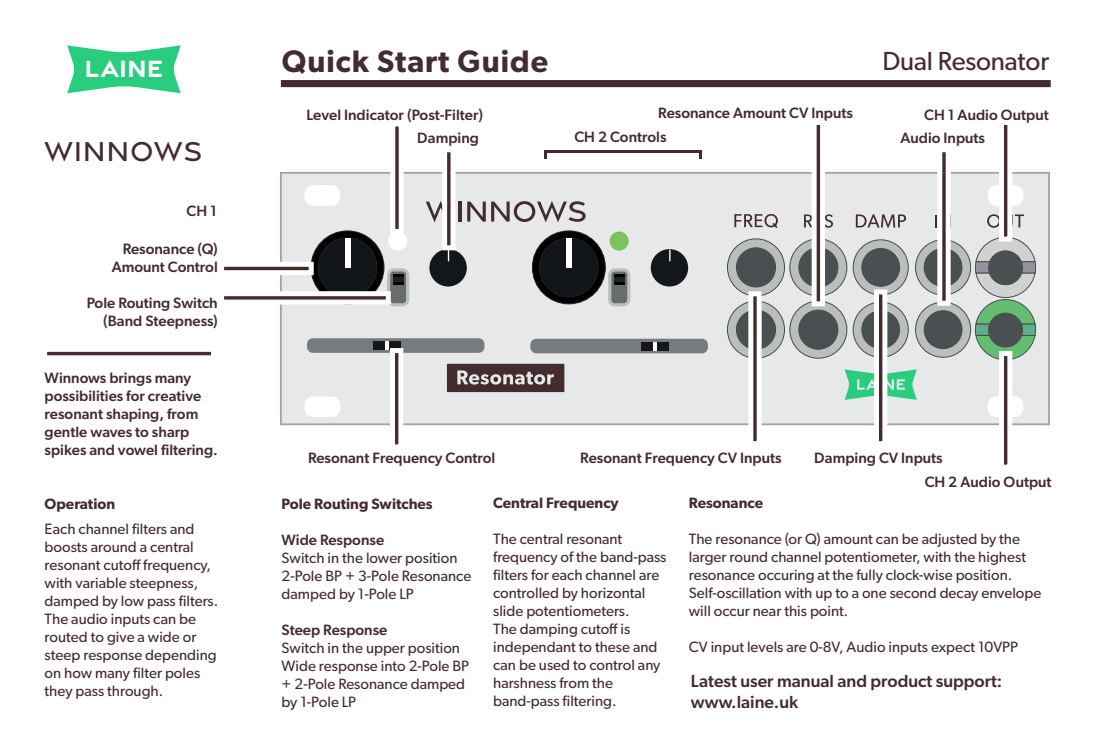
<style>
.page{position:relative;width:1106px;height:752px;background:#fff}
.page>*{position:absolute;margin:0;border:0;box-sizing:border-box;transform-origin:0 0}
.t1{font:600 31px "Gibson";letter-spacing:.03em;color:#432c2d}
.t2{font:500 29.5px "Gravesend Sans";letter-spacing:.025em;color:#432c2d}
.t3{font:26.25px "Gibson";letter-spacing:-.005em;color:#432c2d}
.t4{font:700 25.25px "Gravesend Sans";color:#fff}
.t5{font:500 17.5px/21px "Gibson";color:#432c2d}
.t6{font:15px/18px "Gibson";color:#432c2d}
.t7{font:500 15px/18px "Gibson";color:#432c2d;text-align:right}
.t8{font:600 15px "Gibson";color:#432c2d}
</style>
<div class="page">
<div style="left:491px;top:504px;width:17px;height:18px;border:2px solid #639a6d;border-radius:50%"></div>
<svg style="left:67px;top:45px;width:114px;height:48px"></svg>
<div style="left:281px;top:80px;width:769px;height:7px;background:#432c2d"></div>
<div style="left:280px;top:172px;width:769px;height:253px;background:#e7e8e9;border:2px solid #aaa097"></div>
<div style="left:304px;top:185px;width:36px;height:21px;background:#fff;border-radius:8px"></div>
<div style="left:304px;top:396px;width:36px;height:21px;background:#fff;border-radius:8px"></div>
<div style="left:987px;top:185px;width:36px;height:21px;background:#fff;border-radius:8px"></div>
<div style="left:987px;top:396px;width:36px;height:21px;background:#fff;border-radius:8px"></div>
<svg style="left:915px;top:240px;width:55px;height:55px"></svg>
<div style="left:915px;top:239px;width:55px;height:56px;border:1px solid #4a4c4b;border-radius:50%"></div>
<div style="left:924px;top:248px;width:38px;height:38px;background:#4a5051;border-radius:50%"></div>
<div style="left:924px;top:248px;width:38px;height:38px;border:1px solid #4a4c4b;border-radius:50%"></div>
<svg style="left:915px;top:302px;width:55px;height:55px"></svg>
<div style="left:915px;top:302px;width:55px;height:55px;border:1px solid #4a4c4b;border-radius:50%"></div>
<div style="left:924px;top:310px;width:38px;height:38px;background:#4a5051;border-radius:50%"></div>
<div style="left:924px;top:310px;width:38px;height:38px;border:1px solid #4a4c4b;border-radius:50%"></div>
<svg style="left:844px;top:369px;width:72px;height:30px"></svg>
<svg style="left:975px;top:237px;width:61px;height:123px"></svg>
<svg style="left:734px;top:214px;width:44px;height:14px"></svg>
<svg style="left:853px;top:302px;width:55px;height:55px"></svg>
<div style="left:853px;top:302px;width:55px;height:55px;border:1px solid #4a4c4b;border-radius:50%"></div>
<div style="left:861px;top:310px;width:38px;height:38px;background:#4a5051;border-radius:50%"></div>
<div style="left:861px;top:310px;width:38px;height:38px;border:1px solid #4a4c4b;border-radius:50%"></div>
<svg style="left:853px;top:240px;width:55px;height:55px"></svg>
<div style="left:853px;top:239px;width:55px;height:56px;border:1px solid #4a4c4b;border-radius:50%"></div>
<div style="left:861px;top:248px;width:38px;height:38px;background:#4a5051;border-radius:50%"></div>
<div style="left:861px;top:248px;width:38px;height:38px;border:1px solid #4a4c4b;border-radius:50%"></div>
<svg style="left:789px;top:301px;width:58px;height:57px"></svg>
<div style="left:789px;top:301px;width:58px;height:57px;border:1px solid #4a4c4b;border-radius:50%"></div>
<div style="left:798px;top:310px;width:40px;height:39px;background:#4a5051;border-radius:50%"></div>
<div style="left:798px;top:310px;width:40px;height:39px;border:1px solid #4a4c4b;border-radius:50%"></div>
<svg style="left:789px;top:239px;width:58px;height:57px"></svg>
<div style="left:798px;top:248px;width:40px;height:39px;background:#4a5051;border-radius:50%"></div>
<div style="left:798px;top:247px;width:40px;height:40px;border:1px solid #4a4c4b;border-radius:50%"></div>
<svg style="left:727px;top:239px;width:57px;height:57px"></svg>
<div style="left:727px;top:238px;width:57px;height:58px;border:1px solid #4a4c4b;border-radius:50%"></div>
<div style="left:736px;top:248px;width:39px;height:39px;background:#4a5051;border-radius:50%"></div>
<div style="left:736px;top:247px;width:39px;height:40px;border:1px solid #4a4c4b;border-radius:50%"></div>
<svg style="left:727px;top:301px;width:57px;height:57px"></svg>
<div style="left:727px;top:301px;width:57px;height:57px;border:1px solid #4a4c4b;border-radius:50%"></div>
<div style="left:736px;top:310px;width:39px;height:39px;background:#4a5051;border-radius:50%"></div>
<div style="left:736px;top:310px;width:39px;height:39px;border:1px solid #4a4c4b;border-radius:50%"></div>
<svg style="left:804px;top:214px;width:29px;height:13px"></svg>
<svg style="left:426px;top:201px;width:16px;height:21px"></svg>
<hr style="left:459px;top:201px;width:3px;height:20px;background:#432c2d">
<svg style="left:467px;top:201px;width:118px;height:21px"></svg>
<svg style="left:935px;top:214px;width:16px;height:13px"></svg>
<svg style="left:987px;top:214px;width:37px;height:13px"></svg>
<svg style="left:855px;top:214px;width:51px;height:13px"></svg>
<div style="left:307px;top:338px;width:177px;height:14px;background:#787b7d;border-radius:6px"></div>
<div style="left:374px;top:341px;width:27px;height:8px;background:#14171a"></div>
<svg style="left:386px;top:341px;width:3px;height:8px"></svg>
<svg style="left:311px;top:231px;width:73px;height:73px"></svg>
<div style="left:318px;top:238px;width:59px;height:59px;background:#111519;border:1px solid #231f20;border-radius:50%"></div>
<div style="left:345px;top:238px;width:6px;height:29px;background:#fff"></div>
<div style="left:530px;top:338px;width:178px;height:15px;background:#787b7d;border-radius:6px"></div>
<svg style="left:637px;top:338px;width:58px;height:16px"></svg>
<svg style="left:532px;top:231px;width:73px;height:73px"></svg>
<div style="left:539px;top:238px;width:59px;height:59px;background:#111519;border:1px solid #231f20;border-radius:50%"></div>
<div style="left:566px;top:238px;width:6px;height:29px;background:#fff"></div>
<div style="left:609px;top:231px;width:19px;height:19px;background:#7bc35c;border-radius:50%"></div>
<div style="left:650px;top:249px;width:38px;height:37px;background:#14171a;border-radius:50%"></div>
<svg style="left:595px;top:268px;width:35px;height:38px"></svg>
<svg style="left:614px;top:274px;width:10px;height:11px"></svg>
<hr style="left:614px;top:277px;width:10px;height:4px;background:#1e2225">
<svg style="left:387px;top:268px;width:22px;height:38px"></svg>
<svg style="left:393px;top:274px;width:10px;height:11px"></svg>
<hr style="left:393px;top:277px;width:10px;height:4px;background:#1e2225">
<div style="left:388px;top:231px;width:19px;height:19px;background:#fff;border-radius:50%"></div>
<svg style="left:418px;top:241px;width:146px;height:152px"></svg>
<svg style="left:224px;top:262px;width:90px;height:13px"></svg>
<svg style="left:390px;top:126px;width:14px;height:108px;fill:#fff"></svg>
<svg style="left:442px;top:152px;width:13px;height:98px"></svg>
<svg style="left:811px;top:125px;width:14px;height:181px;fill:#fff"></svg>
<svg style="left:937px;top:152px;width:13px;height:153px;background:#cdc7c7"></svg>
<svg style="left:999px;top:125px;width:13px;height:116px"></svg>
<svg style="left:999px;top:351px;width:13px;height:114px"></svg>
<svg style="left:224px;top:291px;width:167px;height:13px;fill:#fff"></svg>
<svg style="left:47px;top:351px;width:165px;height:5px"></svg>
<svg style="left:390px;top:348px;width:13px;height:97px"></svg>
<svg style="left:748px;top:291px;width:13px;height:151px;background:#cdc7c8"></svg>
<svg style="left:874px;top:289px;width:13px;height:153px;background:#cfc9c9"></svg>
<svg style="left:544px;top:153px;width:2px;height:6px"></svg>
<svg style="left:699px;top:153px;width:2px;height:6px"></svg>
<hr style="left:544px;top:150px;width:157px;height:3px;background:#432c2d">
<h3 class="t4" style="left:85px;top:52px;width:80px">LAINE</h3>
<h1 class="t1" style="left:282px;top:42px;width:268px">Quick Start Guide</h1>
<h3 class="t3" style="left:882px;top:45px;width:168px">Dual Resonator</h3>
<h2 class="t2" style="left:45px;top:133px;width:159px">WINNOWS</h2>
<p class="t7" style="left:187px;top:201px;width:32px">CH 1</p>
<p class="t7" style="left:112px;top:239px;width:108px">Resonance (Q)<br>Amount Control</p>
<p class="t7" style="left:87px;top:294px;width:133px">Pole Routing Switch (Band Steepness)</p>
<p class="t7" style="left:45px;top:368px;width:175px;text-align:left">Winnows brings many possibilities for creative resonant shaping, from gentle waves to sharp spikes and vowel filtering.</p>
<p class="t8" style="left:45px;top:494px;width:72px">Operation</p>
<p class="t6" style="left:45px;top:519px;width:175px">Each channel filters and boosts around a central resonant cutoff frequency, with variable steepness, damped by low pass filters.<br>The audio inputs can be routed to give a wide or steep response depending on how many filter poles they pass through.</p>
<p class="t7" style="left:306px;top:105px;width:178px">Level Indicator (Post-Filter)</p>
<p class="t7" style="left:417px;top:128px;width:63px">Damping</p>
<p class="t7" style="left:658px;top:104px;width:196px">Resonance Amount CV Inputs</p>
<p class="t7" style="left:924px;top:105px;width:126px">CH 1 Audio Output</p>
<p class="t7" style="left:574px;top:127px;width:94px">CH 2 Controls</p>
<p class="t7" style="left:900px;top:128px;width:86px">Audio Inputs</p>
<p class="t7" style="left:308px;top:448px;width:189px">Resonant Frequency Control</p>
<p class="t7" style="left:580px;top:448px;width:203px">Resonant Frequency CV Inputs</p>
<p class="t7" style="left:814px;top:448px;width:130px">Damping CV Inputs</p>
<p class="t7" style="left:924px;top:472px;width:128px">CH 2 Audio Output</p>
<p class="t8" style="left:281px;top:494px;width:152px">Pole Routing Switches</p>
<p class="t7" style="left:281px;top:530px;width:104px">Wide Response</p>
<p class="t6" style="left:281px;top:548px;width:191px">Switch in the lower position<br>2-Pole BP + 3-Pole Resonance damped by 1-Pole LP</p>
<p class="t7" style="left:281px;top:620px;width:107px">Steep Response</p>
<p class="t6" style="left:281px;top:638px;width:189px">Switch in the upper position<br>Wide response into 2-Pole BP + 2-Pole Resonance damped by 1-Pole LP</p>
<p class="t8" style="left:493px;top:494px;width:127px">Central Frequency</p>
<p class="t6" style="left:493px;top:529px;width:175px">The central resonant frequency of the band-pass filters for each channel are controlled by horizontal slide potentiometers.<br>The damping cutoff is independant to these and can be used to control any harshness from the band-pass filtering.</p>
<p class="t8" style="left:689px;top:494px;width:76px">Resonance</p>
<p class="t6" style="left:689px;top:529px;width:354px">The resonance (or Q) amount can be adjusted by the larger round channel potentiometer, with the highest resonance occuring at the fully clock-wise position.<br>Self-oscillation with up to a one second decay envelope will occur near this point.</p>
<p class="t6" style="left:689px;top:637px;width:331px">CV input levels are 0-8V, Audio inputs expect 10VPP</p>
<p class="t5" style="left:691px;top:669px;width:313px">Latest user manual and product support: www.laine.uk</p>
</div>
